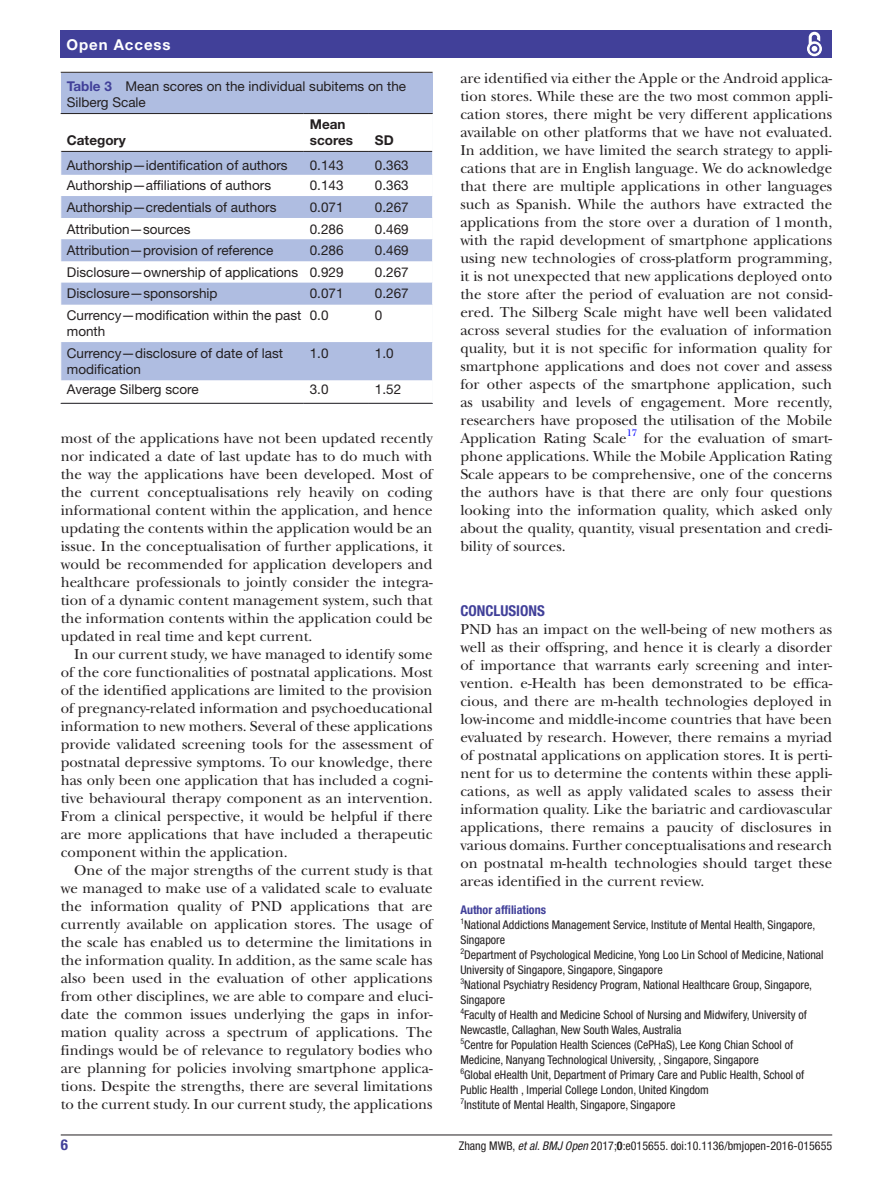
<style>
.page{position:relative;width:893px;height:1191px;background:#fff}
.page>*{position:absolute;margin:0;border:0;box-sizing:border-box;transform-origin:0 0}
.t1{font:15px/18px "New Baskerville";color:#231f20;text-align:justify}
.t2{font:700 condensed 15px "Helvetica Neue LT Std";color:#414099}
.t3{font:700 15px "Helvetica Neue LT Std";letter-spacing:.065em;color:#fff}
.t4{font:13.5px/16.2px "Helvetica Neue LT Std";color:#231f20}
.t5{font:700 13.5px/16.2px "Helvetica Neue LT Std";color:#231f20}
.t6{font:condensed 12px/15px "Helvetica Neue LT Std";color:#231f20}
.t7{font:700 condensed 12px "Helvetica Neue LT Std";color:#414099}
.t8{font:9.9px "New Baskerville";color:#00f}
.t9{font:condensed 7.95px "Helvetica Neue LT Std";color:#231f20}
.s1{font-weight:700;color:#414099}
.s2{font-style:italic}
.s3{font-weight:700}
</style>
<div class="page">
<hr style="left:61px;top:1134px;width:771px;height:1px;background:#231f20">
<div style="left:61px;top:31px;width:771px;height:27px;background:#414099"></div>
<svg style="left:807px;top:31px;width:15px;height:26px"></svg>
<div style="left:61px;top:73px;width:372px;height:331px;background:#afbde1"></div>
<hr style="left:61px;top:72px;width:372px;height:1px;background:#231f20">
<div style="left:61px;top:114px;width:371px;height:289px;background:#fff"></div>
<svg style="left:61px;top:152px;width:371px;height:228px"></svg>
<hr style="left:61px;top:113px;width:243px;height:1px;background:#231f20">
<hr style="left:61px;top:151px;width:243px;height:1px;background:#231f20">
<hr style="left:304px;top:113px;width:65px;height:1px;background:#231f20">
<hr style="left:304px;top:151px;width:65px;height:1px;background:#231f20">
<hr style="left:369px;top:113px;width:64px;height:1px;background:#231f20">
<hr style="left:369px;top:151px;width:63px;height:1px;background:#231f20">
<hr style="left:61px;top:403px;width:243px;height:1px;background:#231f20">
<hr style="left:304px;top:403px;width:65px;height:1px;background:#231f20">
<hr style="left:369px;top:403px;width:64px;height:1px;background:#231f20">
<hr style="left:432px;top:114px;width:1px;height:37px;background:#fff">
<svg style="left:432px;top:151px;width:1px;height:153px"></svg>
<hr style="left:432px;top:304px;width:1px;height:38px;background:#fff">
<hr style="left:432px;top:342px;width:1px;height:38px;background:#fff">
<svg style="left:432px;top:380px;width:1px;height:23px"></svg>
<p class="t3" style="left:66px;top:35px;width:106px">Open Access</p>
<p class="t4" style="left:67px;top:77px;width:341px"><span class="s1">Table 3</span> Mean scores on the individual subitems on the<br>Silberg Scale</p>
<p class="t5" style="left:67px;top:132px;width:61px">Category</p>
<p class="t5" style="left:310px;top:116px;width:45px">Mean scores</p>
<p class="t5" style="left:375px;top:132px;width:20px">SD</p>
<p class="t4" style="left:67px;top:157px;width:222px">Authorship—identification of authors</p>
<p class="t4" style="left:310px;top:157px;width:35px">0.143</p>
<p class="t4" style="left:375px;top:157px;width:35px">0.363</p>
<p class="t4" style="left:67px;top:177px;width:206px">Authorship—affiliations of authors</p>
<p class="t4" style="left:310px;top:177px;width:35px">0.143</p>
<p class="t4" style="left:375px;top:177px;width:35px">0.363</p>
<p class="t4" style="left:67px;top:199px;width:211px">Authorship—credentials of authors</p>
<p class="t4" style="left:310px;top:199px;width:35px">0.071</p>
<p class="t4" style="left:375px;top:199px;width:35px">0.267</p>
<p class="t4" style="left:67px;top:220px;width:125px">Attribution—sources</p>
<p class="t4" style="left:310px;top:220px;width:35px">0.286</p>
<p class="t4" style="left:375px;top:220px;width:35px">0.469</p>
<p class="t4" style="left:67px;top:242px;width:208px">Attribution—provision of reference</p>
<p class="t4" style="left:310px;top:242px;width:35px">0.286</p>
<p class="t4" style="left:375px;top:242px;width:35px">0.469</p>
<p class="t4" style="left:67px;top:264px;width:278px">Disclosure—ownership of applications 0.929</p>
<p class="t4" style="left:375px;top:264px;width:35px">0.267</p>
<p class="t4" style="left:67px;top:285px;width:152px">Disclosure—sponsorship</p>
<p class="t4" style="left:310px;top:285px;width:35px">0.071</p>
<p class="t4" style="left:375px;top:285px;width:35px">0.267</p>
<p class="t4" style="left:67px;top:307px;width:236px">Currency—modification within the past month</p>
<p class="t4" style="left:310px;top:307px;width:20px">0.0</p>
<p class="t4" style="left:375px;top:307px;width:9px">0</p>
<p class="t4" style="left:67px;top:345px;width:218px">Currency—disclosure of date of last modification</p>
<p class="t4" style="left:310px;top:345px;width:20px">1.0</p>
<p class="t4" style="left:375px;top:345px;width:20px">1.0</p>
<p class="t4" style="left:67px;top:381px;width:133px">Average Silberg score</p>
<p class="t4" style="left:310px;top:381px;width:20px">3.0</p>
<p class="t4" style="left:375px;top:381px;width:28px">1.52</p>
<p class="t1" style="left:61px;top:429px;width:373px">most of the applications have not been updated recently nor indicated a date of last update has to do much with the way the applications have been developed. Most of the current conceptualisations rely heavily on coding informational content within the application, and hence updating the contents within the application would be an issue. In the conceptualisation of further applications, it would be recommended for application developers and healthcare professionals to jointly consider the integra&shy;tion of a dynamic content management system, such that the information contents within the application could be updated in real time and kept current.</p>
<p class="t1" style="left:61px;top:645px;width:373px;text-indent:14px">In our current study, we have managed to identify some of the core functionalities of postnatal applications. Most of the identified applications are limited to the provision of pregnancy-related information and psychoeducational information to new mothers. Several of these applications provide validated screening tools for the assessment of postnatal depressive symptoms. To our knowledge, there has only been one application that has included a cogni&shy;tive behavioural therapy component as an intervention.<br>From a clinical perspective, it would be helpful if there are more applications that have included a therapeutic component within the application.</p>
<p class="t1" style="left:61px;top:861px;width:373px;text-indent:14px">One of the major strengths of the current study is that we managed to make use of a validated scale to evaluate the information quality of PND applications that are currently available on application stores. The usage of the scale has enabled us to determine the limitations in the information quality. In addition, as the same scale has also been used in the evaluation of other applications from other disciplines, we are able to compare and eluci&shy;date the common issues underlying the gaps in infor&shy;mation quality across a spectrum of applications. The findings would be of relevance to regulatory bodies who are planning for policies involving smartphone applica&shy;tions. Despite the strengths, there are several limitations to the current study. In our current study, the applications</p>
<p class="t1" style="left:460px;top:69px;width:373px">are identified via either the Apple or the Android applica&shy;tion stores. While these are the two most common appli&shy;cation stores, there might be very different applications available on other platforms that we have not evaluated.<br>In addition, we have limited the search strategy to appli&shy;cations that are in English language. We do acknowledge that there are multiple applications in other languages such as Spanish. While the authors have extracted the applications from the store over a duration of 1month, with the rapid development of smartphone applications using new technologies of cross-platform programming, it is not unexpected that new applications deployed onto the store after the period of evaluation are not consid&shy;ered. The Silberg Scale might have well been validated across several studies for the evaluation of information quality, but it is not specific for information quality for smartphone applications and does not cover and assess for other aspects of the smartphone application, such as usability and levels of engagement. More recently, researchers have proposed the utilisation of the Mobile Application Rating Scale</p>
<p class="t8" style="left:627px;top:427px;width:12px">17</p>
<p class="t1" style="left:460px;top:429px;width:373px;text-indent:183px">for the evaluation of smart&shy;phone applications. While the Mobile Application Rating Scale appears to be comprehensive, one of the concerns the authors have is that there are only four questions looking into the information quality, which asked only about the quality, quantity, visual presentation and credi&shy;bility of sources.</p>
<p class="t2" style="left:460px;top:601px;width:86px">Conclusions</p>
<p class="t1" style="left:460px;top:620px;width:373px">PND has an impact on the well-being of new mothers as well as their offspring, and hence it is clearly a disorder of importance that warrants early screening and inter&shy;vention. e-Health has been demonstrated to be effica&shy;cious, and there are m-health technologies deployed in low-income and middle-income countries that have been evaluated by research. However, there remains a myriad of postnatal applications on application stores. It is perti&shy;nent for us to determine the contents within these appli&shy;cations, as well as apply validated scales to assess their information quality. Like the bariatric and cardiovascular applications, there remains a paucity of disclosures in various domains. Further conceptualisations and research on postnatal m-health technologies should target these areas identified in the current review.</p>
<p class="t7" style="left:460px;top:902px;width:87px">Author affiliations</p>
<p class="t9" style="left:460px;top:916px;width:5px">1</p>
<p class="t6" style="left:460px;top:917px;width:356px;text-indent:4px">National Addictions Management Service, Institute of Mental Health, Singapore,<br>Singapore</p>
<p class="t9" style="left:460px;top:946px;width:5px">2</p>
<p class="t6" style="left:460px;top:947px;width:365px;text-indent:4px">Department of Psychological Medicine, Yong Loo Lin School of Medicine, National<br>University of Singapore, Singapore, Singapore</p>
<p class="t9" style="left:460px;top:976px;width:5px">3</p>
<p class="t6" style="left:460px;top:977px;width:353px;text-indent:4px">National Psychiatry Residency Program, National Healthcare Group, Singapore, Singapore<br><sup>4</sup>Faculty of Health and Medicine School of Nursing and Midwifery, University of Newcastle, Callaghan, New South Wales, Australia<br><sup>5</sup>Centre for Population Health Sciences (CePHaS), Lee Kong Chian School of Medicine, Nanyang Technological University, , Singapore, Singapore<br><sup>6</sup>Global eHealth Unit, Department of Primary Care and Public Health, School of Public Health , Imperial College London, United Kingdom<br><sup>7</sup>Institute of Mental Health, Singapore, Singapore</p>
<p class="t2" style="left:61px;top:1135px;width:9px">6</p>
<p class="t6" style="left:459px;top:1137px;width:375px">Zhang MWB, <span class="s2">et al</span>. <span class="s2">BMJ Open</span> 2017;<span class="s3">0</span>:e015655. doi:10.1136/bmjopen-2016-015655</p>
</div>
